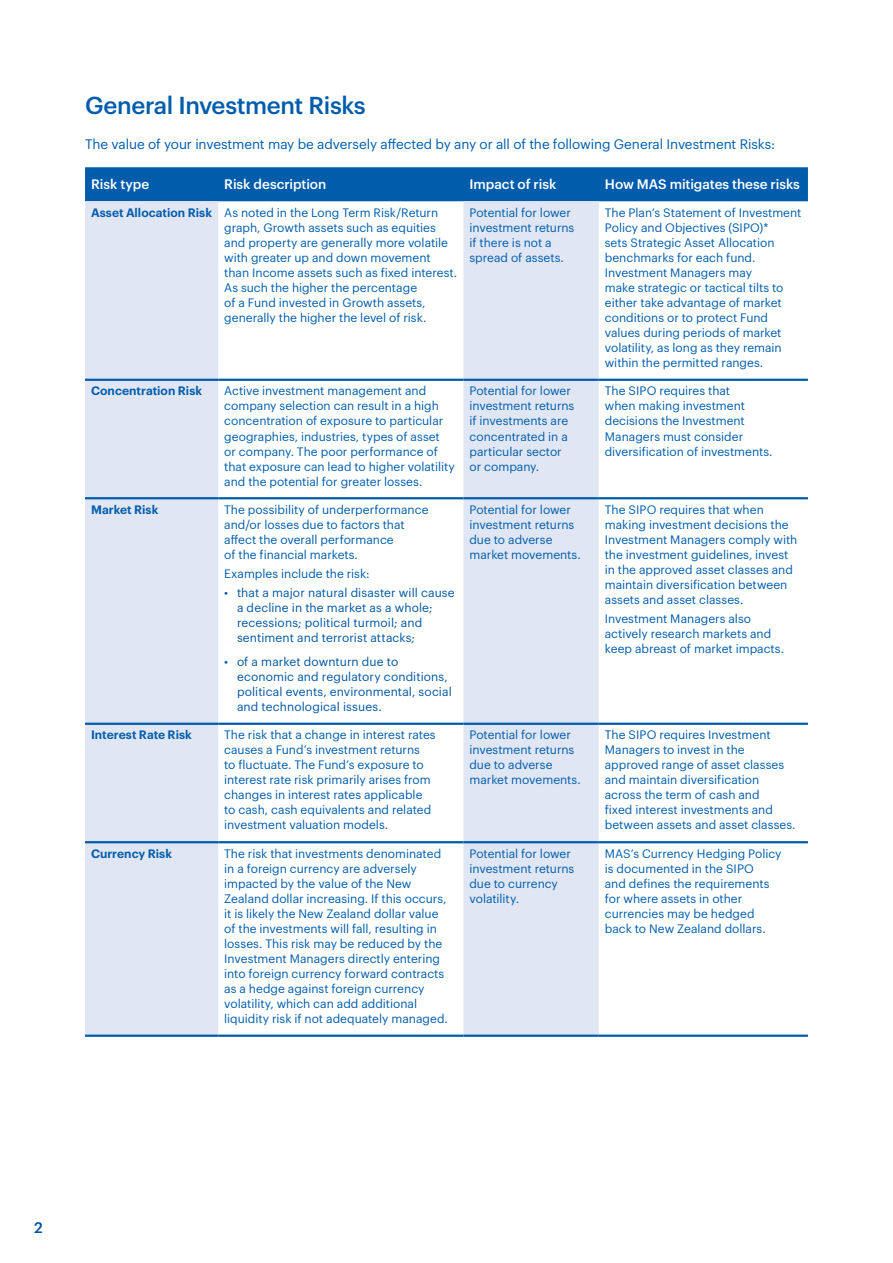
<style>
.page{position:relative;width:893px;height:1263px;background:#fff}
.page>*{position:absolute;margin:0;border:0;box-sizing:border-box;transform-origin:0 0}
.Section_headings{font:500 24px "Graphik";letter-spacing:-.015em;color:#015dac}
.t1{font:500 15px "Graphik";color:#0156a1}
.Body_9pt{font:13.5px "Graphik";letter-spacing:-.005em;color:#015dac}
.Table_header_white{font:500 13.5px "Graphik";letter-spacing:-.005em;color:#fff}
.Body___8pt{font:12px/15px "Graphik";color:#015dac}
.t2{font:12px/15px "Graphik";letter-spacing:.01em;color:#0156a1}
.Body___8pt-2{font:600 12px "Graphik";letter-spacing:.005em;color:#015dac}
</style>
<div class="page">
<div style="left:85px;top:167px;width:723px;height:34px;background:#015dac"></div>
<svg style="left:85px;top:201px;width:514px;height:833px;fill:#e0e6f3"></svg>
<hr style="left:85px;top:379px;width:133px;height:2px;background:#015dac">
<hr style="left:218px;top:379px;width:245px;height:2px;background:#015dac">
<hr style="left:463px;top:379px;width:136px;height:2px;background:#015dac">
<hr style="left:599px;top:379px;width:209px;height:2px;background:#015dac">
<hr style="left:85px;top:497px;width:133px;height:2px;background:#015dac">
<hr style="left:218px;top:497px;width:245px;height:2px;background:#015dac">
<hr style="left:463px;top:497px;width:136px;height:2px;background:#015dac">
<hr style="left:599px;top:497px;width:209px;height:2px;background:#015dac">
<hr style="left:85px;top:723px;width:133px;height:2px;background:#015dac">
<hr style="left:218px;top:723px;width:245px;height:2px;background:#015dac">
<hr style="left:463px;top:723px;width:136px;height:2px;background:#015dac">
<hr style="left:599px;top:723px;width:209px;height:2px;background:#015dac">
<hr style="left:85px;top:841px;width:133px;height:2px;background:#015dac">
<hr style="left:218px;top:841px;width:245px;height:2px;background:#015dac">
<hr style="left:463px;top:841px;width:136px;height:2px;background:#015dac">
<hr style="left:599px;top:841px;width:209px;height:2px;background:#015dac">
<hr style="left:85px;top:1034px;width:133px;height:3px;background:#015dac">
<hr style="left:218px;top:1034px;width:245px;height:3px;background:#015dac">
<hr style="left:463px;top:1034px;width:136px;height:3px;background:#015dac">
<hr style="left:599px;top:1034px;width:209px;height:3px;background:#015dac">
<p class="Section_headings" style="left:85px;top:87px;width:282px">General Investment Risks</p>
<p class="Body_9pt" style="left:85px;top:133px;width:691px">The value of your investment may be adversely affected by any or all of the following General Investment Risks:</p>
<p class="Table_header_white" style="left:91px;top:174px;width:60px">Risk type</p>
<p class="Table_header_white" style="left:224px;top:174px;width:104px">Risk description</p>
<p class="Table_header_white" style="left:469px;top:174px;width:88px">Impact of risk</p>
<p class="Table_header_white" style="left:605px;top:174px;width:196px">How MAS mitigates these risks</p>
<p class="Body___8pt-2" style="left:91px;top:203px;width:122px">Asset Allocation Risk</p>
<p class="Body___8pt" style="left:224px;top:204px;width:234px">As noted in the Long Term Risk/Return graph, Growth assets such as equities and property are generally more volatile with greater up and down movement than Income assets such as fixed interest.<br>As such the higher the percentage<br>of a Fund invested in Growth assets, generally the higher the level of risk.</p>
<p class="Body___8pt" style="left:469px;top:204px;width:106px">Potential for lower investment returns if there is not a spread of assets.</p>
<p class="Body___8pt" style="left:605px;top:204px;width:198px">The Plan’s Statement of Investment<br>Policy and Objectives (SIPO)*<br>sets Strategic Asset Allocation benchmarks for each fund.<br>Investment Managers may<br>make strategic or tactical tilts to either take advantage of market conditions or to protect Fund values during periods of market volatility, as long as they remain within the permitted ranges.</p>
<p class="Body___8pt-2" style="left:91px;top:382px;width:113px">Concentration Risk</p>
<p class="Body___8pt" style="left:224px;top:383px;width:232px">Active investment management and company selection can result in a high concentration of exposure to particular geographies, industries, types of asset<br>or company. The poor performance of that exposure can lead to higher volatility and the potential for greater losses.</p>
<p class="Body___8pt" style="left:469px;top:383px;width:106px">Potential for lower investment returns if investments are concentrated in a particular sector or company.</p>
<p class="Body___8pt" style="left:605px;top:383px;width:169px">The SIPO requires that<br>when making investment decisions the Investment<br>Managers must consider diversification of investments.</p>
<p class="Body___8pt-2" style="left:91px;top:500px;width:69px">Market Risk</p>
<p class="Body___8pt" style="left:224px;top:501px;width:206px">The possibility of underperformance and/or losses due to factors that affect the overall performance<br>of the financial markets.</p>
<p class="Body___8pt" style="left:224px;top:565px;width:147px">Examples include the risk:</p>
<p class="t2" style="left:237px;top:585px;width:219px;text-indent:-13px">• that a major natural disaster will cause a decline in the market as a whole; recessions; political turmoil; and sentiment and terrorist attacks;</p>
<p class="t2" style="left:237px;top:653px;width:216px;text-indent:-13px">• of a market downturn due to economic and regulatory conditions, political events, environmental, social and technological issues.</p>
<p class="Body___8pt" style="left:469px;top:501px;width:113px">Potential for lower investment returns due to adverse market movements.</p>
<p class="Body___8pt" style="left:605px;top:501px;width:194px">The SIPO requires that when making investment decisions the<br>Investment Managers comply with the investment guidelines, invest in the approved asset classes and maintain diversification between assets and asset classes.</p>
<p class="Body___8pt" style="left:605px;top:610px;width:181px">Investment Managers also actively research markets and keep abreast of market impacts.</p>
<p class="Body___8pt-2" style="left:91px;top:726px;width:102px">Interest Rate Risk</p>
<p class="Body___8pt" style="left:224px;top:727px;width:213px">The risk that a change in interest rates causes a Fund’s investment returns<br>to fluctuate. The Fund’s exposure to interest rate risk primarily arises from changes in interest rates applicable to cash, cash equivalents and related investment valuation models.</p>
<p class="Body___8pt" style="left:469px;top:727px;width:113px">Potential for lower investment returns due to adverse market movements.</p>
<p class="Body___8pt" style="left:605px;top:727px;width:192px">The SIPO requires Investment<br>Managers to invest in the approved range of asset classes and maintain diversification across the term of cash and<br>fixed interest investments and between assets and asset classes.</p>
<p class="Body___8pt-2" style="left:91px;top:844px;width:83px">Currency Risk</p>
<p class="Body___8pt" style="left:224px;top:845px;width:225px">The risk that investments denominated in a foreign currency are adversely impacted by the value of the New Zealand dollar increasing. If this occurs, it is likely the New Zealand dollar value of the investments will fall, resulting in losses. This risk may be reduced by the Investment Managers directly entering into foreign currency forward contracts as a hedge against foreign currency volatility, which can add additional liquidity risk if not adequately managed.</p>
<p class="Body___8pt" style="left:469px;top:845px;width:106px">Potential for lower investment returns due to currency volatility.</p>
<p class="Body___8pt" style="left:605px;top:845px;width:178px">MAS’s Currency Hedging Policy is documented in the SIPO<br>and defines the requirements for where assets in other currencies may be hedged back to New Zealand dollars.</p>
<p class="t1" style="left:34px;top:1216px;width:10px">2</p>
</div>
